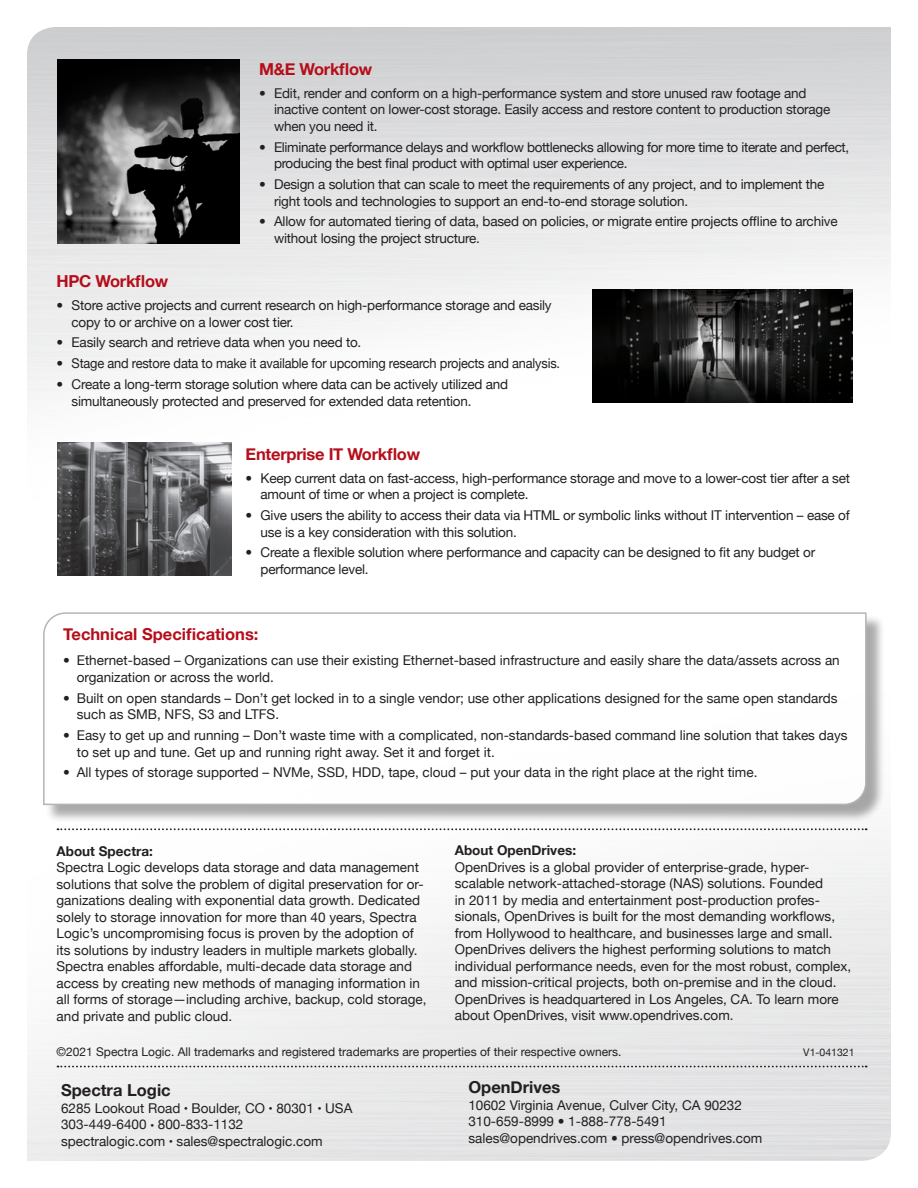
<style>
.page{position:relative;width:918px;height:1188px;background:#fff}
.page>*{position:absolute;margin:0;border:0;box-sizing:border-box;transform-origin:0 0}
.t1{font:700 16.5px "Helvetica Neue";letter-spacing:-.015em;color:#b50e1a}
.t2{font:700 16.5px "Helvetica Neue";color:#231f20}
.t3{font:13.5px/16.5px "Helvetica Neue";color:#231f20}
.t4{font:13.5px/16.5px "Helvetica Neue";letter-spacing:-.025em;color:#231f20}
.t5{font:700 13.5px "Helvetica Neue";color:#231f20}
.t6{font:12px "Helvetica Neue";color:#231f20}
.t7{font:10.5px "Helvetica Neue";color:#231f20}
.s1{font-size:7.5px}
</style>
<div class="page">
<img style="left:27px;top:27px;width:864px;height:1134px">
<svg style="left:58px;top:1066px;width:809px;height:1px"></svg>
<div style="left:45px;top:615px;width:840px;height:209px;background:#231f20;opacity:.55"></div>
<svg style="left:42px;top:612px;width:825px;height:194px"></svg>
<svg style="left:58px;top:828px;width:809px;height:2px"></svg>
<img style="left:57px;top:60px;width:182px;height:183px">
<img style="left:593px;top:289px;width:259px;height:114px">
<img style="left:57px;top:442px;width:174px;height:134px">
<p class="t1" style="left:259px;top:59px;width:115px">M&amp;E Workflow</p>
<p class="t3" style="left:274px;top:85px;width:558px;text-indent:-15px">• Edit, render and conform on a high-performance system and store unused raw footage and inactive content on lower-cost storage. Easily access and restore content to production storage when you need it.</p>
<p class="t4" style="left:274px;top:139px;width:577px;text-indent:-15px">• Eliminate performance delays and workflow bottlenecks allowing for more time to iterate and perfect, producing the best final product with optimal user experience.</p>
<p class="t3" style="left:274px;top:176px;width:552px;text-indent:-15px">• Design a solution that can scale to meet the requirements of any project, and to implement the right tools and technologies to support an end-to-end storage solution.</p>
<p class="t3" style="left:274px;top:213px;width:565px;text-indent:-15px">• Allow for automated tiering of data, based on policies, or migrate entire projects offline to archive without losing the project structure.</p>
<p class="t1" style="left:57px;top:271px;width:113px">HPC Workflow</p>
<p class="t3" style="left:72px;top:297px;width:482px;text-indent:-15px">• Store active projects and current research on high-performance storage and easily copy to or archive on a lower cost tier.</p>
<p class="t3" style="left:57px;top:334px;width:306px">• Easily search and retrieve data when you need to.</p>
<p class="t3" style="left:57px;top:355px;width:505px">• Stage and restore data to make it available for upcoming research projects and analysis.</p>
<p class="t3" style="left:72px;top:376px;width:438px;text-indent:-15px">• Create a long-term storage solution where data can be actively utilized and simultaneously protected and preserved for extended data retention.</p>
<p class="t1" style="left:246px;top:444px;width:176px">Enterprise IT Workflow</p>
<p class="t3" style="left:261px;top:470px;width:591px;text-indent:-15px">• Keep current data on fast-access, high-performance storage and move to a lower-cost tier after a set amount of time or when a project is complete.</p>
<p class="t3" style="left:261px;top:507px;width:591px;text-indent:-15px">• Give users the ability to access their data via HTML or symbolic links without IT intervention – ease of use is a key consideration with this solution.</p>
<p class="t3" style="left:261px;top:544px;width:556px;text-indent:-15px">• Create a flexible solution where performance and capacity can be designed to fit any budget or performance level.</p>
<p class="t1" style="left:63px;top:624px;width:197px">Technical Specifications:</p>
<p class="t3" style="left:77px;top:652px;width:764px;text-indent:-14px">• Ethernet-based – Organizations can use their existing Ethernet-based infrastructure and easily share the data/assets across an organization or across the world.</p>
<p class="t3" style="left:77px;top:690px;width:762px;text-indent:-14px">• Built on open standards – Don’t get locked in to a single vendor; use other applications designed for the same open standards such as SMB, NFS, S3 and LTFS.</p>
<p class="t3" style="left:77px;top:727px;width:772px;text-indent:-14px">• Easy to get up and running – Don’t waste time with a complicated, non-standards-based command line solution that takes days to set up and tune. Get up and running right away. Set it and forget it.</p>
<p class="t3" style="left:63px;top:764px;width:696px">• All types of storage supported – NVMe, SSD, HDD, tape, cloud – put your data in the right place at the right time.</p>
<p class="t5" style="left:57px;top:842px;width:98px">About Spectra:</p>
<p class="t3" style="left:57px;top:859px;width:372px">Spectra Logic develops data storage and data management solutions that solve the problem of digital preservation for or&shy;ganizations dealing with exponential data growth. Dedicated solely to storage innovation for more than 40 years, Spectra Logic’s uncompromising focus is proven by the adoption of its solutions by industry leaders in multiple markets globally.<br>Spectra enables affordable, multi-decade data storage and access by creating new methods of managing information in all forms of storage—including archive, backup, cold storage, and private and public cloud.</p>
<p class="t5" style="left:455px;top:842px;width:123px">About OpenDrives:</p>
<p class="t3" style="left:455px;top:859px;width:398px">OpenDrives is a global provider of enterprise-grade, hyper&shy;scalable network-attached-storage (NAS) solutions. Founded<br>in 2011 by media and entertainment post-production profes&shy;sionals, OpenDrives is built for the most demanding workflows, from Hollywood to healthcare, and businesses large and small.<br>OpenDrives delivers the highest performing solutions to match individual performance needs, even for the most robust, complex, and mission-critical projects, both on-premise and in the cloud.<br>OpenDrives is headquartered in Los Angeles, CA. To learn more about OpenDrives, visit www.opendrives.com.</p>
<p class="t6" style="left:57px;top:1044px;width:567px">©2021 Spectra Logic. All trademarks and registered trademarks are properties of their respective owners.</p>
<p class="t7" style="left:803px;top:1046px;width:53px">V1-041321</p>
<p class="t2" style="left:468px;top:1077px;width:93px">OpenDrives</p>
<p class="t3" style="left:468px;top:1096px;width:275px">10602 Virginia Avenue, Culver City, CA 90232</p>
<p class="t3" style="left:468px;top:1113px;width:200px">310-659-8999 • 1-888-778-5491</p>
<p class="t3" style="left:468px;top:1129px;width:295px">sales@opendrives.com • press@opendrives.com</p>
<p class="t2" style="left:61px;top:1080px;width:111px">Spectra Logic</p>
<p class="t3" style="left:61px;top:1100px;width:293px">6285 Lookout Road <span class="s1">•</span> Boulder, CO <span class="s1">•</span> 80301 <span class="s1">•</span> USA<br>303-449-6400 <span class="s1">•</span> 800-833-1132<br>spectralogic.com <span class="s1">•</span> sales@spectralogic.com</p>
</div>
